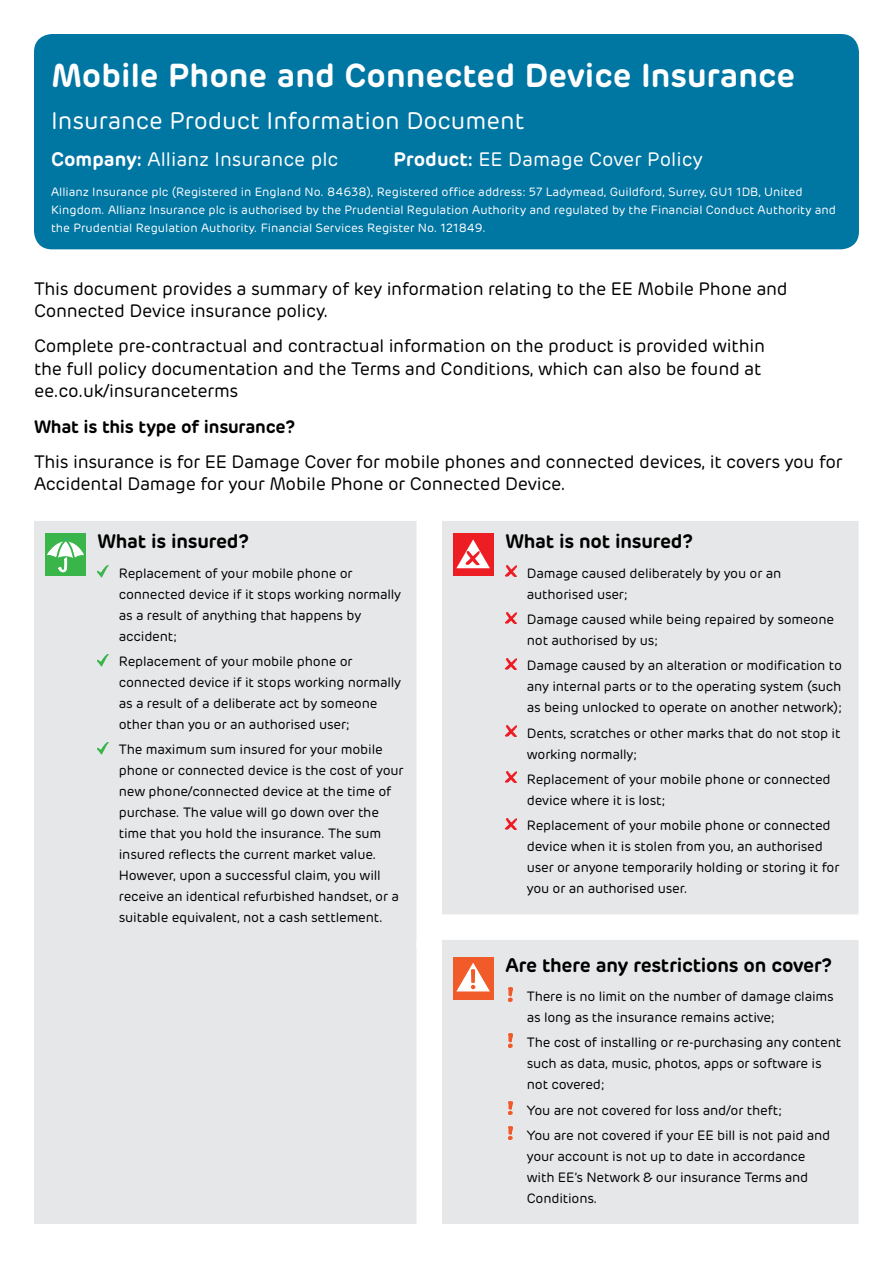
<style>
.page{position:relative;width:893px;height:1263px;background:#fff}
.page>*{position:absolute;margin:0;border:0;box-sizing:border-box;transform-origin:0 0}
.t1{font:600 33px "Rubrik";color:#fff}
.t2{font:24px "Rubrik";color:#fff}
.t3{font:600 19.5px "Rubrik";letter-spacing:-.015em;color:#000}
.t4{font:19.5px "Rubrik";color:#fff}
.t5{font:18px/22.5px "Rubrik";letter-spacing:-.015em;color:#000}
.t6{font:600 18px "Rubrik";letter-spacing:-.015em;color:#000}
.t7{font:13.5px/21px "Rubrik";letter-spacing:-.015em;color:#000}
.t8{font:12px/18px "Rubrik";color:#fff}
.s1{font-weight:600}
</style>
<div class="page">
<div style="left:34px;top:34px;width:825px;height:215px;background:#0076a3;border-radius:18px"></div>
<div style="left:34px;top:521px;width:824px;height:703px;background:#e6e7e8"></div>
<div style="left:416px;top:941px;width:26px;height:6px;background:#fff"></div>
<div style="left:45px;top:534px;width:41px;height:42px;background:#39b54a"></div>
<svg style="left:47px;top:537px;width:37px;height:35px"></svg>
<svg style="left:98px;top:566px;width:10px;height:12px"></svg>
<svg style="left:98px;top:654px;width:10px;height:12px"></svg>
<svg style="left:98px;top:742px;width:10px;height:12px"></svg>
<div style="left:453px;top:534px;width:41px;height:42px;background:#ed1d24"></div>
<svg style="left:456px;top:539px;width:34px;height:29px"></svg>
<svg style="left:506px;top:566px;width:10px;height:11px"></svg>
<svg style="left:506px;top:612px;width:10px;height:11px"></svg>
<svg style="left:506px;top:658px;width:10px;height:11px"></svg>
<svg style="left:506px;top:726px;width:10px;height:10px"></svg>
<svg style="left:506px;top:772px;width:10px;height:11px"></svg>
<svg style="left:506px;top:818px;width:10px;height:11px"></svg>
<div style="left:453px;top:957px;width:41px;height:42px;background:#f15a29"></div>
<svg style="left:456px;top:963px;width:34px;height:28px"></svg>
<svg style="left:508px;top:988px;width:4px;height:13px"></svg>
<svg style="left:508px;top:1034px;width:4px;height:13px"></svg>
<svg style="left:508px;top:1101px;width:4px;height:13px"></svg>
<img style="left:508px;top:1126px;width:4px;height:14px">
<h1 class="t1" style="left:51px;top:54px;width:746px">Mobile Phone and Connected Device Insurance</h1>
<h2 class="t2" style="left:51px;top:106px;width:475px">Insurance Product Information Document</h2>
<h3 class="t4" style="left:51px;top:146px;width:289px"><span class="s1">Company:</span> Allianz Insurance plc</h3>
<h3 class="t4" style="left:394px;top:146px;width:311px"><span class="s1">Product:</span> EE Damage Cover Policy</h3>
<p class="t8" style="left:51px;top:183px;width:787px">Allianz Insurance plc (Registered in England No. 84638), Registered office address: 57 Ladymead, Guildford, Surrey, GU1 1DB, United<br>Kingdom. Allianz Insurance plc is authorised by the Prudential Regulation Authority and regulated by the Financial Conduct Authority and the Prudential Regulation Authority. Financial Services Register No. 121849.</p>
<h3 class="t5" style="left:34px;top:277px;width:755px">This document provides a summary of key information relating to the EE Mobile Phone and<br>Connected Device insurance policy.</h3>
<h3 class="t5" style="left:34px;top:335px;width:732px">Complete pre-contractual and contractual information on the product is provided within the full policy documentation and the Terms and Conditions, which can also be found at ee.co.uk/insuranceterms</h3>
<h3 class="t6" style="left:34px;top:415px;width:263px">What is this type of insurance?</h3>
<h3 class="t5" style="left:34px;top:450px;width:810px">This insurance is for EE Damage Cover for mobile phones and connected devices, it covers you for<br>Accidental Damage for your Mobile Phone or Connected Device.</h3>
<h3 class="t3" style="left:98px;top:529px;width:153px">What is insured?</h3>
<p class="t7" style="left:119px;top:563px;width:284px">Replacement of your mobile phone or connected device if it stops working normally as a result of anything that happens by accident;</p>
<p class="t7" style="left:119px;top:651px;width:284px">Replacement of your mobile phone or connected device if it stops working normally as a result of a deliberate act by someone other than you or an authorised user;</p>
<p class="t7" style="left:119px;top:739px;width:286px">The maximum sum insured for your mobile phone or connected device is the cost of your new phone/connected device at the time of purchase. The value will go down over the time that you hold the insurance. The sum insured reflects the current market value.<br>However, upon a successful claim, you will receive an identical refurbished handset, or a suitable equivalent, not a cash settlement.</p>
<h3 class="t3" style="left:506px;top:529px;width:189px">What is not insured?</h3>
<p class="t7" style="left:527px;top:563px;width:256px">Damage caused deliberately by you or an authorised user;</p>
<p class="t7" style="left:527px;top:609px;width:309px">Damage caused while being repaired by someone not authorised by us;</p>
<p class="t7" style="left:527px;top:655px;width:317px;text-align:justify">Damage caused by an alteration or modification to any internal parts or to the operating system (such as being unlocked to operate on another network);</p>
<p class="t7" style="left:527px;top:722px;width:315px">Dents, scratches or other marks that do not stop it working normally;</p>
<p class="t7" style="left:527px;top:769px;width:305px">Replacement of your mobile phone or connected device where it is lost;</p>
<p class="t7" style="left:527px;top:815px;width:314px">Replacement of your mobile phone or connected device when it is stolen from you, an authorised user or anyone temporarily holding or storing it for you or an authorised user.</p>
<h3 class="t3" style="left:506px;top:952px;width:328px">Are there any restrictions on cover?</h3>
<p class="t7" style="left:527px;top:986px;width:308px">There is no limit on the number of damage claims as long as the insurance remains active;</p>
<p class="t7" style="left:527px;top:1032px;width:316px">The cost of installing or re-purchasing any content such as data, music, photos, apps or software is not covered;</p>
<p class="t7" style="left:527px;top:1097px;width:305px;line-height:25.2px">You are not covered for loss and/or theft;<br>You are not covered if your EE bill is not paid and</p>
<p class="t7" style="left:527px;top:1145px;width:283px">your account is not up to date in accordance with EE’s Network &amp; our insurance Terms and<br>Conditions.</p>
</div>
